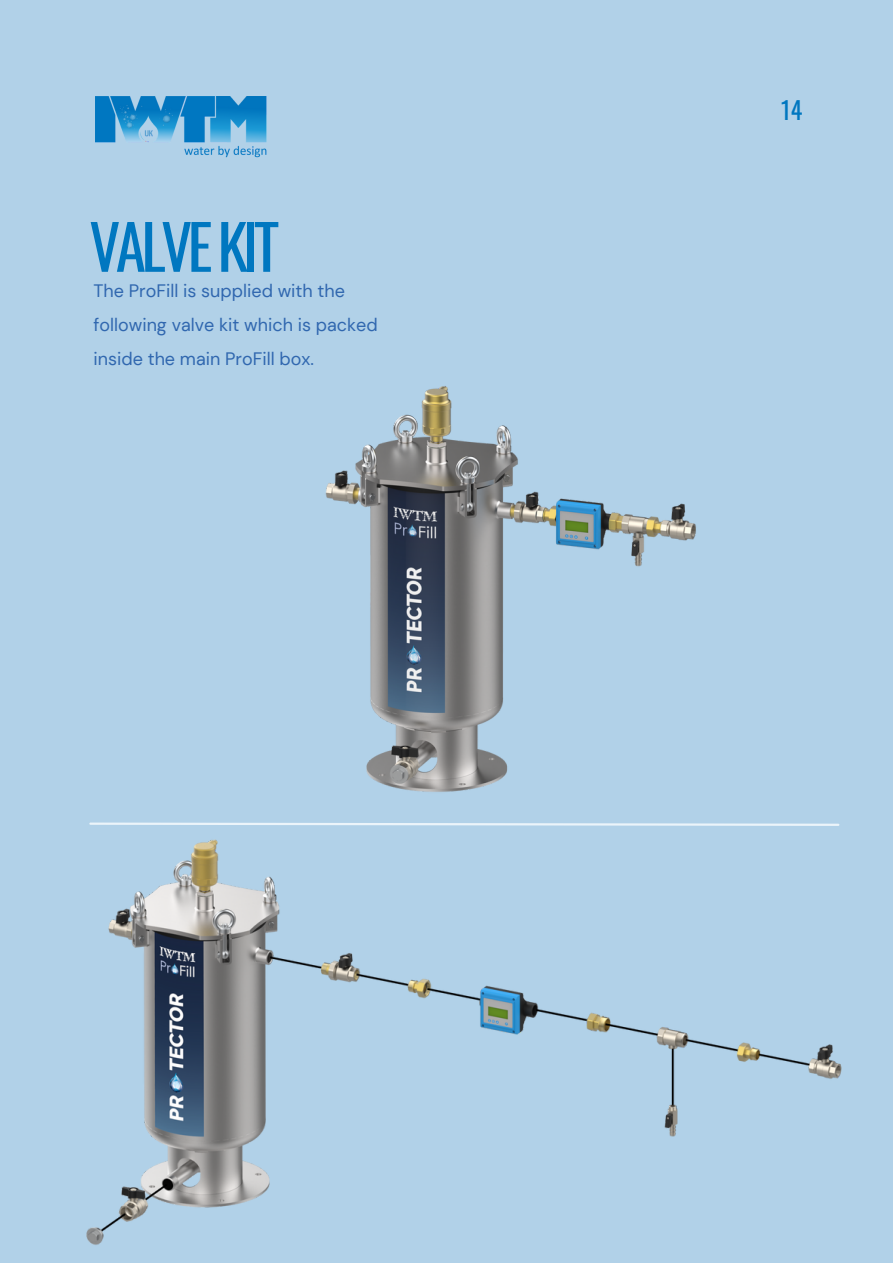
<style>
.page{position:relative;width:893px;height:1264px;background:#fff}
.page>*{position:absolute;margin:0;border:0;box-sizing:border-box;transform-origin:0 0}
.t1{font:61.5px "Oswald";letter-spacing:-.075em;color:#0077c0}
.t2{font:24px "Oswald";color:#0077c0}
.t3{font:18px/33.8px "DM Sans";color:#3067af}
</style>
<div class="page">
<div style="left:0;top:0;width:892px;height:1262px;background:#b1d1e8"></div>
<img style="left:86px;top:822px;width:756px;height:423px">
<img style="left:325px;top:386px;width:371px;height:406px">
<img style="left:96px;top:96px;width:171px;height:62px">
<h1 class="t1" style="left:89px;top:198px;width:191px">VALVEKIT</h1>
<p class="t3" style="left:93px;top:274px;width:286px">The ProFill is supplied with the following valve kit which is packed inside the main ProFill box.</p>
<h2 class="t2" style="left:781px;top:91px;width:23px">14</h2>
</div>
